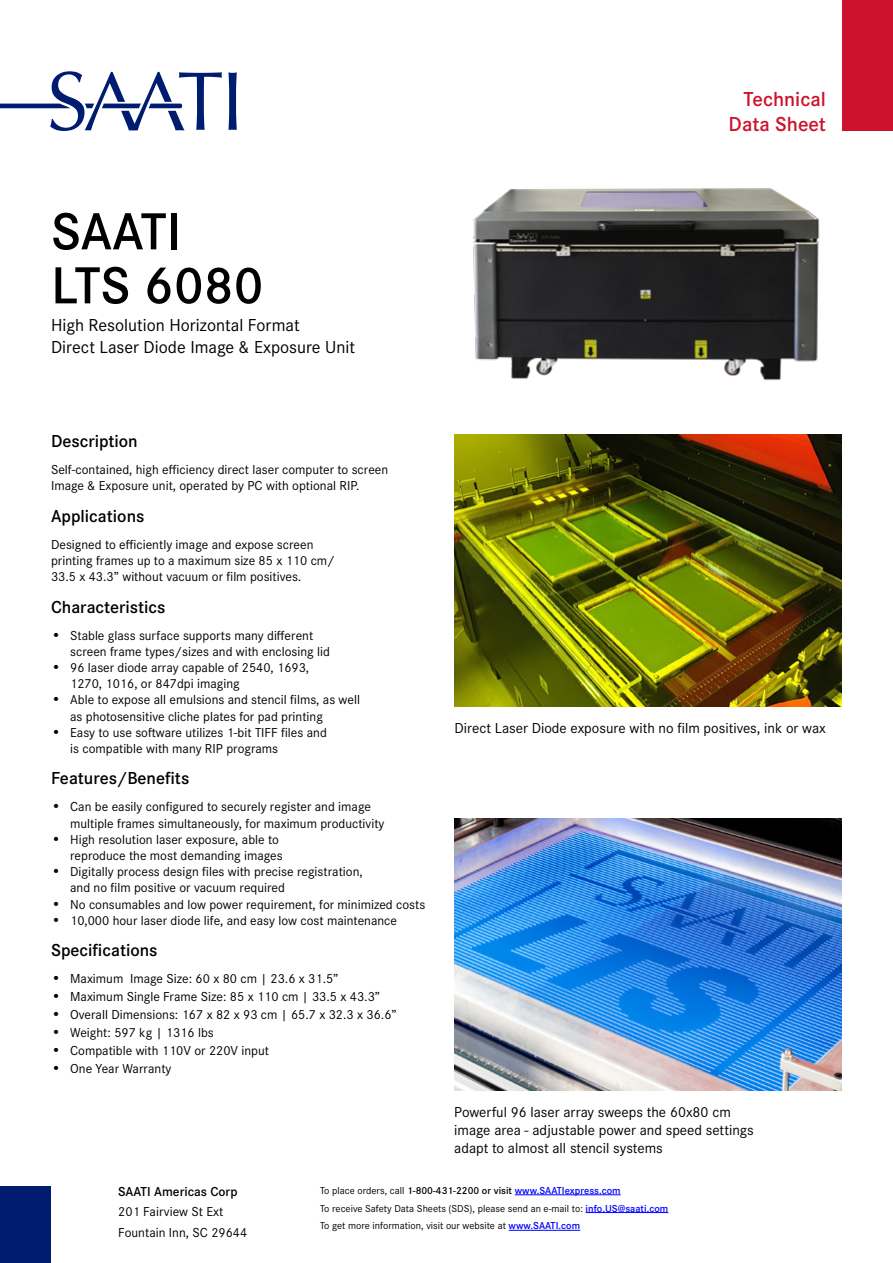
<style>
.page{position:relative;width:893px;height:1263px;background:#fff}
.page>*{position:absolute;margin:0;border:0;box-sizing:border-box;transform-origin:0 0}
.t1{font:600 54px/54px "Corporate S Pro";color:#000}
.t2{font:600 21px/25.2px "Corporate S Pro";color:#cd122d;text-align:right}
.t3{font:600 18px "Corporate S Pro";color:#000}
.t4{font:18px/21.6px "Corporate S Pro";color:#000}
.t5{font:15px/18px "Corporate S Pro";color:#000}
.t6{font:13.5px/16.2px "Corporate S Pro";color:#000}
.t7{font:600 13.5px "Corporate S Pro";color:#000}
.t8{font:10.5px/17.7px "Corporate S Pro";color:#000}
.s1{font-size:15px}
.s2{font-weight:600}
.s3{font-weight:600;color:#00f}
</style>
<div class="page">
<svg style="left:0;top:71px;width:237px;height:60px"></svg>
<hr style="left:515px;top:1194px;width:106px;height:1px;background:#00f">
<hr style="left:586px;top:1212px;width:82px;height:1px;background:#00f">
<hr style="left:509px;top:1230px;width:71px;height:1px;background:#00f">
<div style="left:842px;top:0;width:51px;height:131px;background:#cd122d"></div>
<div style="left:0;top:1186px;width:51px;height:77px;background:#001c71"></div>
<img style="left:473px;top:188px;width:347px;height:193px">
<img style="left:454px;top:435px;width:388px;height:272px">
<img style="left:454px;top:819px;width:388px;height:271px">
<h2 class="t2" style="left:729px;top:85px;width:99px">Technical<br>Data Sheet</h2>
<h1 class="t1" style="left:51px;top:201px;width:214px">SAATI<br>LTS 6080</h1>
<h3 class="t4" style="left:51px;top:313px;width:306px">High Resolution Horizontal Format<br>Direct Laser Diode Image &amp; Exposure Unit</h3>
<h3 class="t3" style="left:51px;top:428px;width:88px">Description</h3>
<p class="t6" style="left:51px;top:460px;width:339px">Self-contained, high efficiency direct laser computer to screen<br>Image &amp; Exposure unit, operated by PC with optional RIP.</p>
<h3 class="t3" style="left:51px;top:502px;width:95px">Applications</h3>
<p class="t6" style="left:51px;top:535px;width:285px">Designed to efficiently image and expose screen printing frames up to a maximum size 85 x 110 cm/<br>33.5 x 43.3” without vacuum or film positives.</p>
<h3 class="t3" style="left:51px;top:593px;width:116px">Characteristics</h3>
<p class="t6" style="left:70px;top:626px;width:261px;text-indent:-19px"><span class="s1">•</span> Stable glass surface supports many different screen frame types/sizes and with enclosing lid</p>
<p class="t6" style="left:70px;top:658px;width:241px;text-indent:-19px"><span class="s1">•</span> 96 laser diode array capable of 2540, 1693,<br>1270, 1016, or 847dpi imaging</p>
<p class="t6" style="left:70px;top:691px;width:291px;text-indent:-19px"><span class="s1">•</span> Able to expose all emulsions and stencil films, as well as photosensitive cliche plates for pad printing</p>
<p class="t6" style="left:70px;top:723px;width:258px;text-indent:-19px"><span class="s1">•</span> Easy to use software utilizes 1-bit TIFF files and is compatible with many RIP programs</p>
<h3 class="t3" style="left:51px;top:765px;width:140px">Features/Benefits</h3>
<p class="t6" style="left:70px;top:798px;width:316px;text-indent:-19px"><span class="s1">•</span> Can be easily configured to securely register and image multiple frames simultaneously, for maximum productivity</p>
<p class="t6" style="left:51px;top:830px;width:233px;text-align:right"><span class="s1">•</span> High resolution laser exposure, able to reproduce the most demanding images</p>
<p class="t6" style="left:70px;top:863px;width:294px;text-indent:-19px"><span class="s1">•</span> Digitally process design files with precise registration, and no film positive or vacuum required</p>
<p class="t6" style="left:51px;top:895px;width:376px"><span class="s1">•</span> No consumables and low power requirement, for minimized costs</p>
<p class="t6" style="left:51px;top:911px;width:348px"><span class="s1">•</span> 10,000 hour laser diode life, and easy low cost maintenance</p>
<h3 class="t3" style="left:51px;top:937px;width:108px">Specifications</h3>
<p class="t6" style="left:51px;top:970px;width:289px"><span class="s1">•</span> Maximum Image Size: 60 x 80 cm | 23.6 x 31.5”</p>
<p class="t6" style="left:51px;top:988px;width:331px"><span class="s1">•</span> Maximum Single Frame Size: 85 x 110 cm | 33.5 x 43.3”</p>
<p class="t6" style="left:51px;top:1006px;width:347px"><span class="s1">•</span> Overall Dimensions: 167 x 82 x 93 cm | 65.7 x 32.3 x 36.6”</p>
<p class="t6" style="left:51px;top:1024px;width:164px"><span class="s1">•</span> Weight: 597 kg | 1316 lbs</p>
<p class="t6" style="left:51px;top:1042px;width:220px"><span class="s1">•</span> Compatible with 110V or 220V input</p>
<p class="t6" style="left:51px;top:1060px;width:122px"><span class="s1">•</span> One Year Warranty</p>
<p class="t5" style="left:454px;top:718px;width:373px">Direct Laser Diode exposure with no film positives, ink or wax</p>
<p class="t5" style="left:454px;top:1101px;width:301px">Powerful 96 laser array sweeps the 60x80 cm image area - adjustable power and speed settings adapt to almost all stencil systems</p>
<p class="t7" style="left:118px;top:1181px;width:121px">SAATI Americas Corp</p>
<p class="t6" style="left:118px;top:1200px;width:131px;line-height:20.4px">201 Fairview St Ext<br>Fountain Inn, SC 29644</p>
<p class="t8" style="left:320px;top:1181px;width:350px">To place orders, call <span class="s2">1-800-431-2200 or visit</span> <span class="s3">www.SAATIexpress.com<br></span>To receive Safety Data Sheets (SDS), please send an e-mail to: <span class="s3">info.US@saati.com<br></span>To get more information, visit our website at <span class="s3">www.SAATI.com</span></p>
</div>
